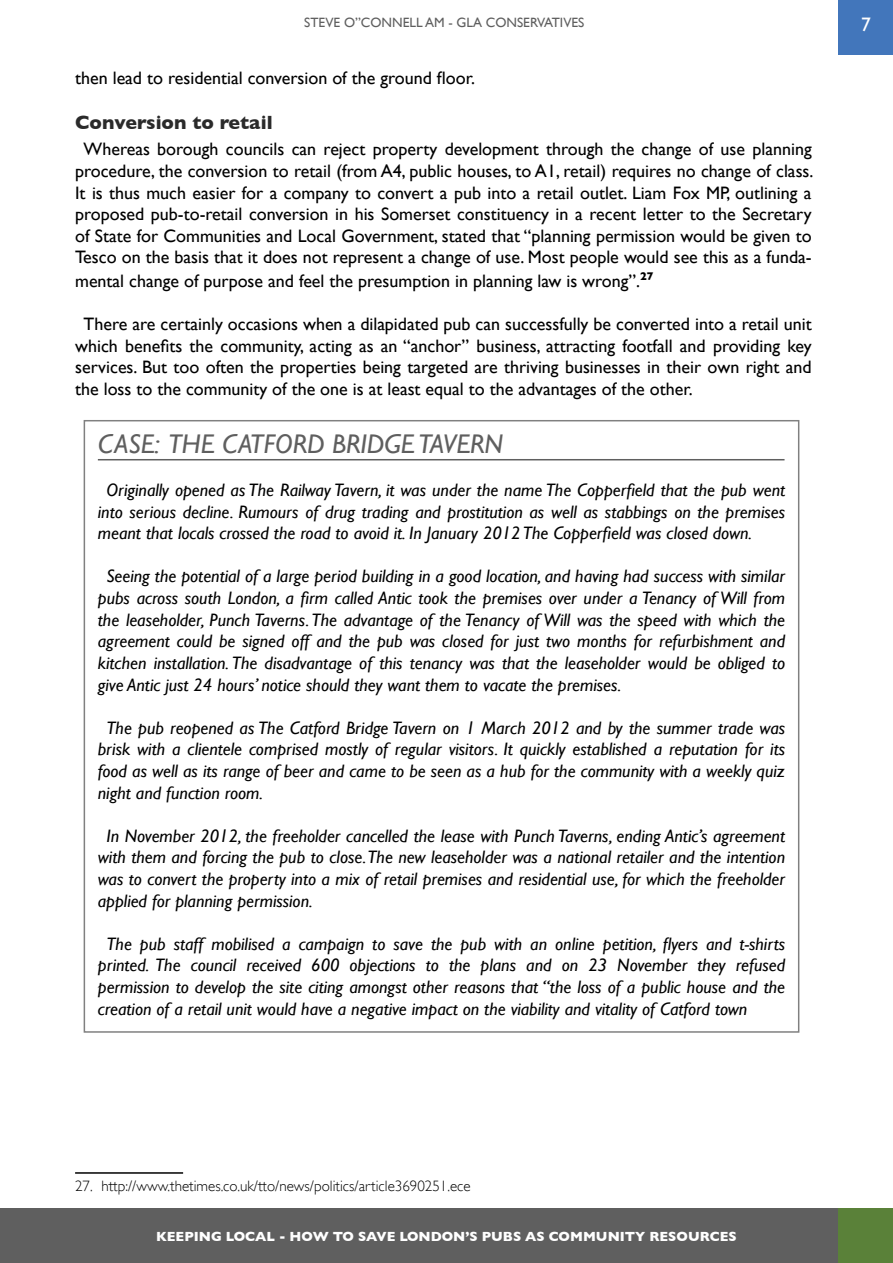
<style>
.page{position:relative;width:893px;height:1263px;background:#fff}
.page>*{position:absolute;margin:0;border:0;box-sizing:border-box;transform-origin:0 0}
.t1{font:italic 27px "Gill Sans";color:#5f5f5f}
.t2{font:700 19.5px "Gill Sans";color:#2a2a2a}
.t3{font:19.5px "Gill Sans";color:#fff}
.t4{font:italic 18px/21.6px "Gill Sans";color:#000;text-align:justify}
.t5{font:18px/21.6px "Gill Sans";color:#000;text-align:center}
.t6{font:300 15px "Gill Sans";color:#000}
.t7{font:700 13.5px "Gill Sans";color:#fff}
.t8{font:13.5px "Gill Sans";color:#5f5f5f}
</style>
<div class="page">
<div style="left:0;top:1209px;width:840px;height:54px;background:#5f5f5f"></div>
<div style="left:839px;top:1209px;width:54px;height:54px;background:#5a8139"></div>
<div style="left:839px;top:0;width:54px;height:54px;background:#4276bb"></div>
<hr style="left:98px;top:459px;width:686px;height:1px;background:#5f5f5f">
<hr style="left:75px;top:1172px;width:108px;height:2px;background:#000">
<p class="t8" style="left:304px;top:15px;width:282px">STEVE O”CONNELL AM - GLA CONSERVATIVES</p>
<p class="t3" style="left:861px;top:13px;width:11px">7</p>
<p class="t5" style="left:75px;top:67px;width:401px">then lead to residential conversion of the ground floor.</p>
<p class="t2" style="left:75px;top:111px;width:199px">CONVERSION TO RETAIL</p>
<p class="t5" style="left:75px;top:138px;width:740px">Whereas borough councils can reject property development through the change of use planning procedure, the conversion to retail (from A4, public houses, to A1, retail) requires no change of class.<br>It is thus much easier for a company to convert a pub into a retail outlet. Liam Fox MP, outlining a proposed pub-to-retail conversion in his Somerset constituency in a recent letter to the Secretary of State for Communities and Local Government, stated that “planning permission would be given to Tesco on the basis that it does not represent a change of use. Most people would see this as a funda-</p>
<p class="t5" style="left:75px;top:270px;width:580px">mental change of purpose and feel the presumption in planning law is wrong”.<sup>27</sup></p>
<p class="t5" style="left:75px;top:313px;width:738px;text-align:justify;text-indent:8px">There are certainly occasions when a dilapidated pub can successfully be converted into a retail unit which benefits the community, acting as an “anchor” business, attracting footfall and providing key services. But too often the properties being targeted are thriving businesses in their own right and the loss to the community of the one is at least equal to the advantages of the other.</p>
<h1 class="t1" style="left:98px;top:428px;width:407px">Case: The Catford Bridge Tavern</h1>
<p class="t4" style="left:98px;top:479px;width:689px;text-indent:8px">Originally opened as The Railway Tavern, it was under the name The Copperfield that the pub went into serious decline. Rumours of drug trading and prostitution as well as stabbings on the premises meant that locals crossed the road to avoid it. In January 2012 The Copperfield was closed down.</p>
<p class="t4" style="left:98px;top:566px;width:689px;text-indent:8px">Seeing the potential of a large period building in a good location, and having had success with similar pubs across south London, a firm called Antic took the premises over under a Tenancy of Will from the leaseholder, Punch Taverns. The advantage of the Tenancy of Will was the speed with which the agreement could be signed off and the pub was closed for just two months for refurbishment and kitchen installation. The disadvantage of this tenancy was that the leaseholder would be obliged to give Antic just 24 hours’ notice should they want them to vacate the premises.</p>
<p class="t4" style="left:98px;top:717px;width:689px;text-indent:8px">The pub reopened as The Catford Bridge Tavern on 1 March 2012 and by the summer trade was brisk with a clientele comprised mostly of regular visitors. It quickly established a reputation for its food as well as its range of beer and came to be seen as a hub for the community with a weekly quiz night and function room.</p>
<p class="t4" style="left:98px;top:825px;width:689px;text-indent:8px">In November 2012, the freeholder cancelled the lease with Punch Taverns, ending Antic’s agreement with them and forcing the pub to close.The new leaseholder was a national retailer and the intention was to convert the property into a mix of retail premises and residential use, for which the freeholder applied for planning permission.</p>
<p class="t4" style="left:98px;top:933px;width:689px;text-indent:8px">The pub staff mobilised a campaign to save the pub with an online petition, flyers and t-shirts printed. The council received 600 objections to the plans and on 23 November they refused permission to develop the site citing amongst other reasons that “the loss of a public house and the creation of a retail unit would have a negative impact on the viability and vitality of Catford town</p>
<p class="t6" style="left:75px;top:1177px;width:397px">27. http://www.thetimes.co.uk/tto/news/politics/article3690251.ece</p>
<p class="t7" style="left:156px;top:1229px;width:582px">KEEPING LOCAL - HOW TO SAVE LONDON’S PUBS AS COMMUNITY RESOURCES</p>
</div>
